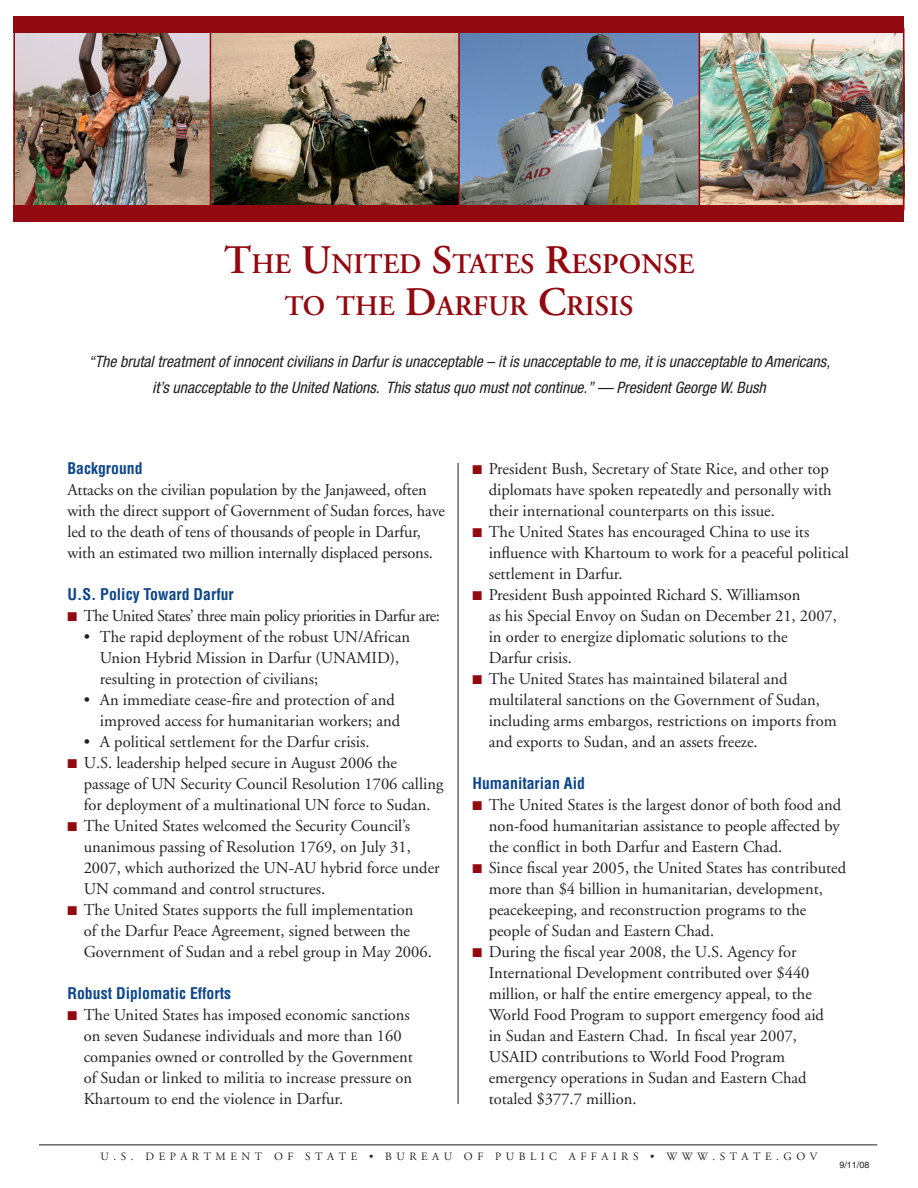
<style>
.page{position:relative;width:918px;height:1188px;background:#fff}
.page>*{position:absolute;margin:0;border:0;box-sizing:border-box;transform-origin:0 0}
.t1{font:600 28.35px/42px "Adobe Garamond";color:#920910;text-align:center}
.t2{font:16.5px/21px "Adobe Garamond";color:#231f20}
.t3{font:16.5px "Adobe Garamond";letter-spacing:-.03em;color:#231f20}
.t4{font:italic condensed 15.75px/25.5px "Helvetica Neue";color:#231f20;text-align:center}
.t5{font:700 condensed 15.75px "Helvetica";color:#0c4589}
.t6{font:12.75px "Zapf Dingbats ITC";color:#920910}
.t7{font:11.25px "Adobe Garamond";color:#231f20}
.t8{font:9px "Helvetica";color:#231f20}
.t9{font:7.5px "Helvetica";color:#fff}
.s1{font-size:40.5px}
</style>
<div class="page">
<img style="left:211px;top:33px;width:692px;height:173px">
<img style="left:15px;top:33px;width:195px;height:173px">
<hr style="left:210px;top:28px;width:1px;height:182px;background:#920910">
<hr style="left:458px;top:29px;width:2px;height:183px;background:#920910">
<hr style="left:699px;top:28px;width:1px;height:182px;background:#920910">
<hr style="left:903px;top:28px;width:1px;height:182px;background:#920910">
<hr style="left:14px;top:28px;width:1px;height:182px;background:#920910">
<hr style="left:39px;top:1144px;width:838px;height:1px;background:#231f20">
<hr style="left:458px;top:463px;width:1px;height:641px;background:#231f20">
<div style="left:14px;top:16px;width:890px;height:17px;background:#920910"></div>
<div style="left:14px;top:206px;width:890px;height:16px;background:#920910"></div>
<h1 class="t1" style="left:224px;top:243px;width:472px"><span class="s1">T</span>HE <span class="s1">U</span>NITED <span class="s1">S</span>TATES <span class="s1">R</span>ESPONSE<br>TO THE <span class="s1">D</span>ARFUR <span class="s1">C</span>RISIS</h1>
<p class="t4" style="left:88px;top:349px;width:743px">“The brutal treatment of innocent civilians in Darfur is unacceptable – it is unacceptable to me, it is unacceptable to Americans, it’s unacceptable to the United Nations. This status quo must not continue.” — President George W. Bush</p>
<p class="t9" style="left:859px;top:196px;width:44px">©AP Images</p>
<p class="t5" style="left:68px;top:458px;width:77px">Background</p>
<p class="t2" style="left:68px;top:480px;width:379px">Attacks on the civilian population by the Janjaweed, often with the direct support of Government of Sudan forces, have led to the death of tens of thousands of people in Darfur, with an estimated two million internally displaced persons.</p>
<p class="t5" style="left:68px;top:584px;width:168px">U.S. Policy Toward Darfur</p>
<p class="t3" style="left:84px;top:607px;width:358px">The United States’ three main policy priorities in Darfur are:</p>
<p class="t2" style="left:100px;top:627px;width:312px;text-indent:-16px">• The rapid deployment of the robust UN/African<br>Union Hybrid Mission in Darfur (UNAMID), resulting in protection of civilians;</p>
<p class="t2" style="left:100px;top:690px;width:302px;text-indent:-16px">• An immediate cease-fire and protection of and improved access for humanitarian workers; and</p>
<p class="t2" style="left:84px;top:732px;width:361px">• A political settlement for the Darfur crisis.<br>U.S. leadership helped secure in August 2006 the passage of UN Security Council Resolution 1706 calling for deployment of a multinational UN force to Sudan.<br>The United States welcomed the Security Council’s unanimous passing of Resolution 1769, on July 31, 2007, which authorized the UN-AU hybrid force under UN command and control structures.<br>The United States supports the full implementation<br>of the Darfur Peace Agreement, signed between the Government of Sudan and a rebel group in May 2006.</p>
<p class="t5" style="left:68px;top:983px;width:165px">Robust Diplomatic Efforts</p>
<p class="t2" style="left:84px;top:1005px;width:331px">The United States has imposed economic sanctions on seven Sudanese individuals and more than 160 companies owned or controlled by the Government of Sudan or linked to militia to increase pressure on Khartoum to end the violence in Darfur.</p>
<p class="t6" style="left:68px;top:611px;width:11px">■</p>
<p class="t6" style="left:68px;top:758px;width:11px">■</p>
<p class="t6" style="left:68px;top:821px;width:11px">■</p>
<p class="t6" style="left:68px;top:905px;width:11px">■</p>
<p class="t6" style="left:68px;top:1010px;width:11px">■</p>
<p class="t2" style="left:489px;top:459px;width:362px">President Bush, Secretary of State Rice, and other top diplomats have spoken repeatedly and personally with their international counterparts on this issue.<br>The United States has encouraged China to use its influence with Khartoum to work for a peaceful political settlement in Darfur.<br>President Bush appointed Richard S. Williamson<br>as his Special Envoy on Sudan on December 21, 2007, in order to energize diplomatic solutions to the<br>Darfur crisis.<br>The United States has maintained bilateral and multilateral sanctions on the Government of Sudan, including arms embargos, restrictions on imports from and exports to Sudan, and an assets freeze.</p>
<p class="t5" style="left:472px;top:773px;width:114px">Humanitarian Aid</p>
<p class="t2" style="left:489px;top:795px;width:359px">The United States is the largest donor of both food and non-food humanitarian assistance to people affected by the conflict in both Darfur and Eastern Chad.<br>Since fiscal year 2005, the United States has contributed more than $4 billion in humanitarian, development, peacekeeping, and reconstruction programs to the people of Sudan and Eastern Chad.<br>During the fiscal year 2008, the U.S. Agency for International Development contributed over $440 million, or half the entire emergency appeal, to the World Food Program to support emergency food aid<br>in Sudan and Eastern Chad. In fiscal year 2007, USAID contributions to World Food Program emergency operations in Sudan and Eastern Chad totaled $377.7 million.</p>
<p class="t6" style="left:472px;top:464px;width:11px">■</p>
<p class="t6" style="left:472px;top:527px;width:11px">■</p>
<p class="t6" style="left:472px;top:590px;width:11px">■</p>
<p class="t6" style="left:472px;top:674px;width:11px">■</p>
<p class="t6" style="left:472px;top:800px;width:11px">■</p>
<p class="t6" style="left:472px;top:863px;width:11px">■</p>
<p class="t6" style="left:472px;top:947px;width:11px">■</p>
<p class="t7" style="left:101px;top:1150px;width:71px">U.S. Department</p>
<p class="t7" style="left:274px;top:1150px;width:18px">o f</p>
<p class="t7" style="left:305px;top:1150px;width:21px">S tate</p>
<p class="t7" style="left:369px;top:1150px;width:40px">• Bureau</p>
<p class="t7" style="left:464px;top:1150px;width:18px">o f</p>
<p class="t7" style="left:495px;top:1150px;width:22px">P ub</p>
<p class="t7" style="left:530px;top:1150px;width:20px">l ic</p>
<p class="t7" style="left:569px;top:1150px;width:22px">A ffairs</p>
<p class="t7" style="left:650px;top:1150px;width:23px">• www</p>
<p class="t7" style="left:712px;top:1150px;width:19px">. state</p>
<p class="t7" style="left:776px;top:1150px;width:43px">.g ov</p>
<p class="t8" style="left:839px;top:1160px;width:32px">9/11/08</p>
</div>
